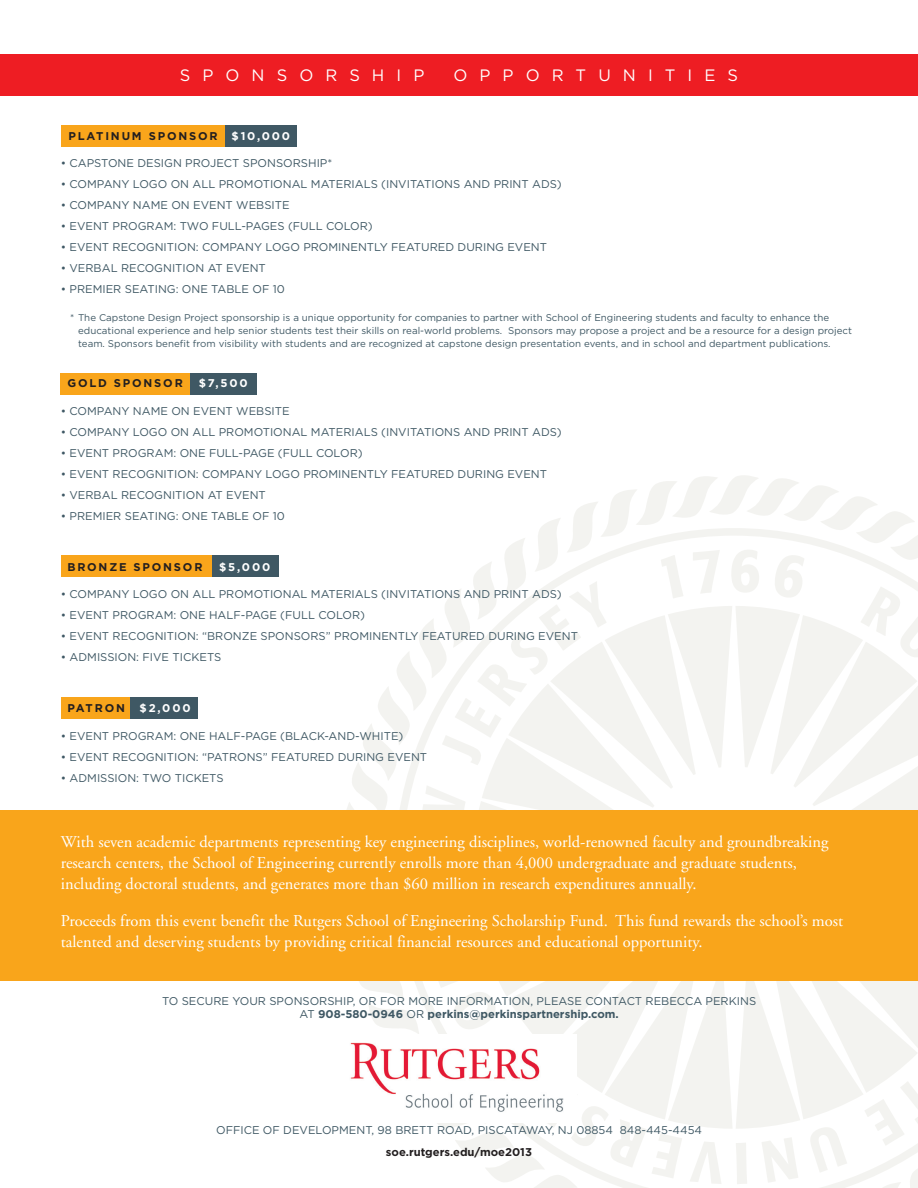
<style>
.page{position:relative;width:918px;height:1188px;background:#fff}
.page>*{position:absolute;margin:0;border:0;box-sizing:border-box;transform-origin:0 0}
.t1{font:16.5px/21px "Adobe Garamond";color:#fff}
.No_Spacing{font:16.5px "Gotham";letter-spacing:.73em;color:#fff}
.List_Paragraph{font:11.25px/12.9px "Gotham";color:#3f5864;text-align:center}
.Heading_2{font:700 11.25px "Gotham";letter-spacing:.16em;color:#231f20}
.Heading_2-2{font:700 11.25px "Gotham";color:#231f20}
.Heading_2-3{font:700 11.25px "Gotham";letter-spacing:.16em;color:#fff}
.List_Paragraph-2{font:700 11.25px "Gotham";letter-spacing:.16em;color:#231f20}
.List_Paragraph-3{font:700 11.25px "Gotham";color:#fff}
.t2{font:9.75px/12.8px "Gotham";color:#3f5864}
.s1{color:#fff}
.s2{font-weight:700}
</style>
<div class="page">
<svg style="left:347px;top:475px;width:571px;height:713px"></svg>
<svg style="left:472px;top:606px;width:446px;height:523px;fill:#f3f3f0"></svg>
<div style="left:190px;top:373px;width:67px;height:21px;background:#3f5864"></div>
<div style="left:212px;top:555px;width:67px;height:22px;background:#3f5864"></div>
<div style="left:130px;top:697px;width:68px;height:21px;background:#3f5864"></div>
<div style="left:225px;top:125px;width:72px;height:22px;background:#3f5864"></div>
<div style="left:0;top:810px;width:918px;height:171px;background:#f9a51b"></div>
<img style="left:347px;top:1035px;width:229px;height:88px">
<div style="left:61px;top:125px;width:164px;height:22px;background:#f9a51b"></div>
<div style="left:61px;top:373px;width:129px;height:21px;background:#f9a51b"></div>
<div style="left:61px;top:555px;width:151px;height:22px;background:#f9a51b"></div>
<div style="left:61px;top:697px;width:69px;height:21px;background:#f9a51b"></div>
<div style="left:0;top:54px;width:918px;height:41px;background:#ee1d23"></div>
<p class="No_Spacing" style="left:180px;top:67px;width:246px">SPONSORSHIP</p>
<p class="No_Spacing" style="left:453px;top:67px;width:286px">OPPORTUNITIES</p>
<p class="Heading_2" style="left:69px;top:129px;width:223px">PLATINUM SPONSOR <span class="s1">$10,000</span></p>
<p class="List_Paragraph" style="left:61px;top:157px;width:273px">• CAPSTONE DESIGN PROJECT SPONSORSHIP*</p>
<p class="List_Paragraph" style="left:61px;top:178px;width:503px">• COMPANY LOGO ON ALL PROMOTIONAL MATERIALS (INVITATIONS AND PRINT ADS)</p>
<p class="List_Paragraph" style="left:61px;top:199px;width:230px">• COMPANY NAME ON EVENT WEBSITE</p>
<p class="List_Paragraph" style="left:61px;top:220px;width:314px">• EVENT PROGRAM: TWO FULL-PAGES (FULL COLOR)</p>
<p class="List_Paragraph" style="left:61px;top:241px;width:488px">• EVENT RECOGNITION: COMPANY LOGO PROMINENTLY FEATURED DURING EVENT</p>
<p class="List_Paragraph" style="left:61px;top:262px;width:207px">• VERBAL RECOGNITION AT EVENT</p>
<p class="List_Paragraph" style="left:61px;top:283px;width:226px">• PREMIER SEATING: ONE TABLE OF 10</p>
<p class="t2" style="left:78px;top:311px;width:775px;text-indent:-8px">* The Capstone Design Project sponsorship is a unique opportunity for companies to partner with School of Engineering students and faculty to enhance the educational experience and help senior students test their skills on real-world problems. Sponsors may propose a project and be a resource for a design project team. Sponsors benefit from visibility with students and are recognized at capstone design presentation events, and in school and department publications.</p>
<p class="Heading_2" style="left:67px;top:377px;width:117px">GOLD SPONSOR</p>
<p class="Heading_2-3" style="left:199px;top:377px;width:50px">$7,500</p>
<p class="List_Paragraph" style="left:61px;top:404px;width:230px">• COMPANY NAME ON EVENT WEBSITE</p>
<p class="List_Paragraph" style="left:61px;top:425px;width:503px">• COMPANY LOGO ON ALL PROMOTIONAL MATERIALS (INVITATIONS AND PRINT ADS)</p>
<p class="List_Paragraph" style="left:61px;top:446px;width:303px">• EVENT PROGRAM: ONE FULL-PAGE (FULL COLOR)</p>
<p class="List_Paragraph" style="left:61px;top:467px;width:488px">• EVENT RECOGNITION: COMPANY LOGO PROMINENTLY FEATURED DURING EVENT</p>
<p class="List_Paragraph" style="left:61px;top:488px;width:207px">• VERBAL RECOGNITION AT EVENT</p>
<p class="List_Paragraph" style="left:61px;top:509px;width:226px">• PREMIER SEATING: ONE TABLE OF 10</p>
<p class="Heading_2" style="left:67px;top:560px;width:137px">BRONZE SPONSOR</p>
<p class="Heading_2-3" style="left:219px;top:560px;width:52px">$5,000</p>
<p class="List_Paragraph" style="left:61px;top:588px;width:503px">• COMPANY LOGO ON ALL PROMOTIONAL MATERIALS (INVITATIONS AND PRINT ADS)</p>
<p class="List_Paragraph" style="left:61px;top:609px;width:306px">• EVENT PROGRAM: ONE HALF-PAGE (FULL COLOR)</p>
<p class="List_Paragraph" style="left:61px;top:630px;width:519px">• EVENT RECOGNITION: “BRONZE SPONSORS” PROMINENTLY FEATURED DURING EVENT</p>
<p class="List_Paragraph" style="left:61px;top:651px;width:162px">• ADMISSION: FIVE TICKETS</p>
<p class="List_Paragraph-2" style="left:67px;top:702px;width:59px">PATRON</p>
<p class="List_Paragraph-3" style="left:140px;top:702px;width:52px">$2,000</p>
<p class="List_Paragraph" style="left:61px;top:729px;width:344px">• EVENT PROGRAM: ONE HALF-PAGE (BLACK-AND-WHITE)</p>
<p class="List_Paragraph" style="left:61px;top:750px;width:368px">• EVENT RECOGNITION: “PATRONS” FEATURED DURING EVENT</p>
<p class="List_Paragraph" style="left:61px;top:771px;width:164px">• ADMISSION: TWO TICKETS</p>
<p class="t1" style="left:61px;top:832px;width:769px">With seven academic departments representing key engineering disciplines, world-renowned faculty and groundbreaking research centers, the School of Engineering currently enrolls more than 4,000 undergraduate and graduate students, including doctoral students, and generates more than $60 million in research expenditures annually.</p>
<p class="t1" style="left:61px;top:911px;width:784px">Proceeds from this event benefit the Rutgers School of Engineering Scholarship Fund. This fund rewards the school’s most talented and deserving students by providing critical financial resources and educational opportunity.</p>
<p class="List_Paragraph" style="left:162px;top:994px;width:596px">TO SECURE YOUR SPONSORSHIP, OR FOR MORE INFORMATION, PLEASE CONTACT REBECCA PERKINS<br>AT <span class="s2">908-580-0946</span> OR <span class="s2">perkins@perkinspartnership.com.</span></p>
<p class="List_Paragraph" style="left:216px;top:1123px;width:488px">OFFICE OF DEVELOPMENT, 98 BRETT ROAD, PISCATAWAY, NJ 08854 848-445-4454</p>
<p class="Heading_2-2" style="left:386px;top:1146px;width:148px">soe.rutgers.edu/moe2013</p>
</div>
